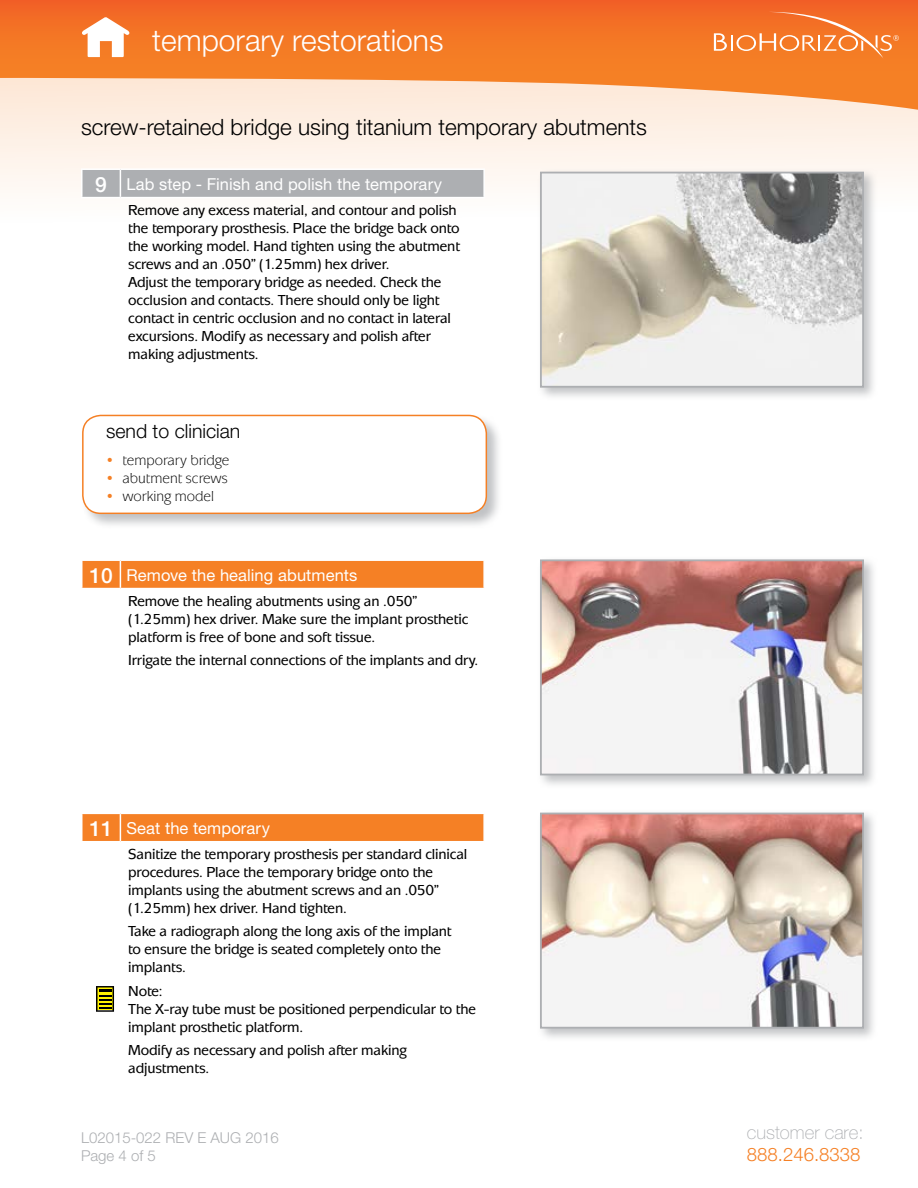
<style>
.page{position:relative;width:918px;height:1188px;background:#fff}
.page>*{position:absolute;margin:0;border:0;box-sizing:border-box;transform-origin:0 0}
.t1{font:300 30px "Helvetica Neue";color:#fff}
.t2{font:300 22.5px "Helvetica Neue";color:#000}
.t3{font:300 19.5px "Helvetica Neue";color:#000}
.t4{font:100 18.6px "Helvetica Neue";color:#adafb2}
.t5{font:300 18.6px "Helvetica Neue";color:#f58025}
.t6{font:16.5px "Helvetica Neue";letter-spacing:.005em;color:#fff}
.t7{font:500 15px/18px "Mixage ITC";letter-spacing:-.01em;color:#000}
.t8{font:15px "Mixage ITC";color:#000}
.t9{font:300 15px/18px "Helvetica Neue";color:#adafb2}
.s1{font-weight:500;font-size:21px}
.s2{color:#f58025}
</style>
<div class="page">
<svg style="left:0;top:112px;width:918px;height:78px;background:#fdf1e8"></svg>
<svg style="left:0;top:0;width:918px;height:112px;background:#f69456"></svg>
<svg style="left:714px;top:12px;width:185px;height:47px;background:#f4833d"></svg>
<svg style="left:81px;top:17px;width:49px;height:40px"></svg>
<hr style="left:81px;top:168px;width:39px;height:2px;background:#fff">
<hr style="left:120px;top:168px;width:365px;height:2px;background:#fff">
<svg style="left:81px;top:169px;width:402px;height:28px;background:#b0b2b5"></svg>
<hr style="left:483px;top:170px;width:2px;height:27px;background:#fff">
<svg style="left:82px;top:560px;width:402px;height:28px;background:#f5852f"></svg>
<hr style="left:483px;top:561px;width:2px;height:27px;background:#fff">
<div style="left:537px;top:168px;width:341px;height:233px;background:#adafb2;opacity:.75"></div>
<img style="left:543px;top:175px;width:318px;height:210px">
<div style="left:540px;top:172px;width:324px;height:216px;border:2px solid #adafb2"></div>
<div style="left:537px;top:556px;width:341px;height:233px;background:#adafb2;opacity:.75"></div>
<img style="left:543px;top:562px;width:318px;height:210px">
<div style="left:540px;top:559px;width:324px;height:216px;border:2px solid #adafb2"></div>
<div style="left:81px;top:413px;width:422px;height:116px;background:#adafb2;opacity:.75"></div>
<div style="left:83px;top:415px;width:403px;height:98px;background:#fff;border-radius:18px"></div>
<div style="left:82px;top:415px;width:405px;height:99px;border:2px solid #f58025;border-radius:18px"></div>
<svg style="left:82px;top:813px;width:401px;height:28px;background:#f5852e"></svg>
<div style="left:537px;top:809px;width:341px;height:233px;background:#adafb2;opacity:.75"></div>
<img style="left:543px;top:816px;width:318px;height:210px">
<div style="left:540px;top:813px;width:324px;height:216px;border:2px solid #adafb2"></div>
<svg style="left:96px;top:986px;width:18px;height:26px"></svg>
<h1 class="t1" style="left:152px;top:22px;width:293px">temporary restorations</h1>
<h2 class="t2" style="left:81px;top:113px;width:567px">screw-retained bridge using titanium temporary abutments</h2>
<p class="t6" style="left:95px;top:174px;width:348px"><span class="s1">9</span> Lab step - Finish and polish the temporary</p>
<p class="t7" style="left:128px;top:201px;width:333px">Remove any excess material, and contour and polish the temporary prosthesis. Place the bridge back onto the working model. Hand tighten using the abutment screws and an .050” (1.25mm) hex driver.<br>Adjust the temporary bridge as needed. Check the occlusion and contacts. There should only be light contact in centric occlusion and no contact in lateral excursions. Modify as necessary and polish after making adjustments.</p>
<h3 class="t3" style="left:106px;top:419px;width:136px">send to clinician</h3>
<p class="t8" style="left:106px;top:451px;width:125px"><span class="s2">•</span> temporary bridge</p>
<p class="t8" style="left:106px;top:469px;width:123px"><span class="s2">•</span> abutment screws</p>
<p class="t8" style="left:106px;top:487px;width:109px"><span class="s2">•</span> working model</p>
<p class="t6" style="left:89px;top:565px;width:270px"><span class="s1">10</span> Remove the healing abutments</p>
<p class="t7" style="left:128px;top:592px;width:342px">Remove the healing abutments using an .050” (1.25mm) hex driver. Make sure the implant prosthetic platform is free of bone and soft tissue.</p>
<p class="t7" style="left:128px;top:651px;width:351px">Irrigate the internal connections of the implants and dry.</p>
<p class="t6" style="left:89px;top:818px;width:182px"><span class="s1">11</span> Seat the temporary</p>
<p class="t7" style="left:128px;top:845px;width:341px">Sanitize the temporary prosthesis per standard clinical procedures. Place the temporary bridge onto the implants using the abutment screws and an .050” (1.25mm) hex driver. Hand tighten.</p>
<p class="t7" style="left:128px;top:922px;width:325px">Take a radiograph along the long axis of the implant to ensure the bridge is seated completely onto the implants.</p>
<p class="t7" style="left:128px;top:982px;width:349px">Note:<br>The X-ray tube must be positioned perpendicular to the implant prosthetic platform.</p>
<p class="t7" style="left:128px;top:1041px;width:280px">Modify as necessary and polish after making adjustments.</p>
<p class="t9" style="left:81px;top:1128px;width:199px">L02015-022 REV E AUG 2016<br>Page 4 of 5</p>
<p class="t4" style="left:747px;top:1121px;width:118px">customer care:</p>
<p class="t5" style="left:747px;top:1143px;width:115px">888.246.8338</p>
</div>
